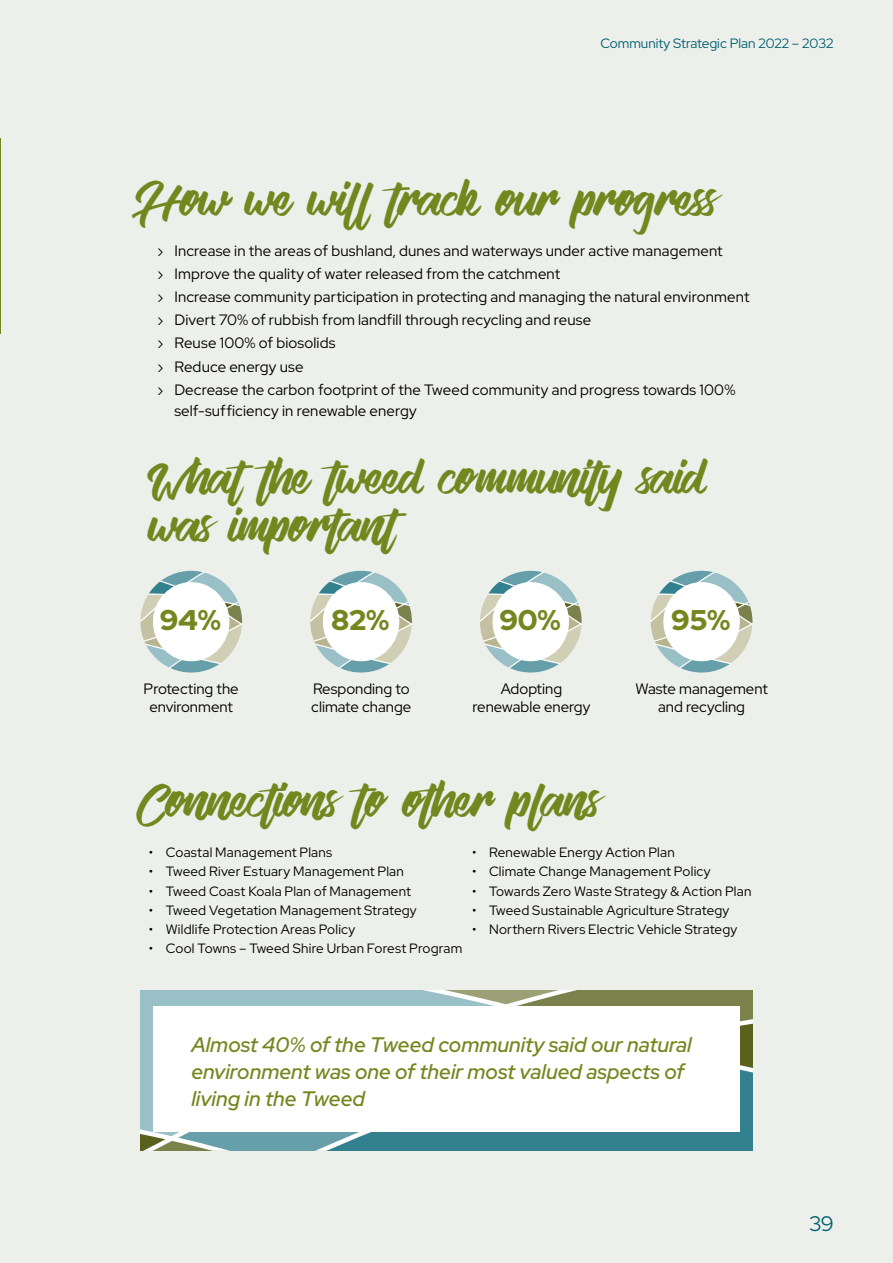
<style>
.page{position:relative;width:893px;height:1263px;background:#fff}
.page>*{position:absolute;margin:0;border:0;box-sizing:border-box;transform-origin:0 0}
.h2-Vendetta{font:37.5px "Vendetta";color:#74871f}
.bull{font:37.5px/48px "Vendetta";color:#74871f}
.percent{font:900 28.5px "Red Hat Display";color:#74871f}
.t1{font:italic 500 21px/27px "Red Hat Display";color:#74871f}
.t2{font:21px "Red Hat Display";color:#006072}
.t3{font:15px/18px "Red Hat Display";letter-spacing:.01em;color:#000;text-align:center}
.t4{font:13.5px "Red Hat Display";letter-spacing:.015em;color:#000}
.t5{font:13.5px "Red Hat Display";color:#006072}
</style>
<div class="page">
<div style="left:1px;top:0;width:892px;height:1263px;background:#edefeb"></div>
<hr style="left:0;top:139px;width:1px;height:195px;background:#74871f">
<svg style="left:140px;top:571px;width:103px;height:101px"></svg>
<div style="left:153px;top:582px;width:76px;height:79px;background:#fff;border-radius:50%"></div>
<svg style="left:310px;top:571px;width:102px;height:101px"></svg>
<div style="left:323px;top:582px;width:76px;height:79px;background:#fff;border-radius:50%"></div>
<svg style="left:480px;top:571px;width:102px;height:101px"></svg>
<div style="left:492px;top:582px;width:77px;height:79px;background:#fff;border-radius:50%"></div>
<svg style="left:651px;top:571px;width:102px;height:101px"></svg>
<div style="left:663px;top:582px;width:77px;height:79px;background:#fff;border-radius:50%"></div>
<div style="left:140px;top:990px;width:131px;height:130px;background:#99bfc7"></div>
<svg style="left:271px;top:990px;width:482px;height:56px"></svg>
<svg style="left:632px;top:1046px;width:121px;height:104px;fill:#33808e"></svg>
<svg style="left:140px;top:1120px;width:38px;height:30px"></svg>
<svg style="left:178px;top:1131px;width:454px;height:19px;fill:#33808e"></svg>
<div style="left:153px;top:1006px;width:587px;height:125px;background:#fff"></div>
<p class="t5" style="left:600px;top:34px;width:235px">Community Strategic Plan 2022 – 2032</p>
<p class="h2-Vendetta" style="left:140px;top:181px;width:575px">How we will track our progress</p>
<p class="t3" style="left:157px;top:241px;width:567px">› Increase in the areas of bushland, dunes and waterways under active management</p>
<p class="t3" style="left:157px;top:264px;width:404px">› Improve the quality of water released from the catchment</p>
<p class="t3" style="left:157px;top:288px;width:594px">› Increase community participation in protecting and managing the natural environment</p>
<p class="t3" style="left:157px;top:311px;width:435px">› Divert 70% of rubbish from landfill through recycling and reuse</p>
<p class="t3" style="left:157px;top:334px;width:180px">› Reuse 100% of biosolids</p>
<p class="t3" style="left:157px;top:357px;width:148px">› Reduce energy use</p>
<p class="t3" style="left:174px;top:379px;width:563px;line-height:21px;text-align:left;text-indent:-17px">› Decrease the carbon footprint of the Tweed community and progress towards 100% self-sufficiency in renewable energy</p>
<p class="bull" style="left:147px;top:457px;width:557px">What the tweed community said was important</p>
<p class="percent" style="left:160px;top:601px;width:63px">94%</p>
<p class="t3" style="left:144px;top:679px;width:97px">Protecting the environment</p>
<p class="percent" style="left:331px;top:601px;width:60px">82%</p>
<p class="t3" style="left:311px;top:679px;width:102px;text-align:left">Responding to climate change</p>
<p class="percent" style="left:499px;top:601px;width:63px">90%</p>
<p class="t3" style="left:473px;top:679px;width:119px">Adopting renewable energy</p>
<p class="percent" style="left:671px;top:601px;width:61px">95%</p>
<p class="t3" style="left:635px;top:679px;width:134px">Waste management and recycling</p>
<p class="h2-Vendetta" style="left:140px;top:782px;width:458px">Connections to other plans</p>
<p class="t4" style="left:149px;top:844px;width:185px">• Coastal Management Plans</p>
<p class="t4" style="left:149px;top:863px;width:257px">• Tweed River Estuary Management Plan</p>
<p class="t4" style="left:149px;top:882px;width:264px">• Tweed Coast Koala Plan of Management</p>
<p class="t4" style="left:149px;top:901px;width:270px">• Tweed Vegetation Management Strategy</p>
<p class="t4" style="left:149px;top:921px;width:208px">• Wildlife Protection Areas Policy</p>
<p class="t4" style="left:472px;top:844px;width:204px">• Renewable Energy Action Plan</p>
<p class="t4" style="left:472px;top:863px;width:240px">• Climate Change Management Policy</p>
<p class="t4" style="left:472px;top:882px;width:281px">• Towards Zero Waste Strategy &amp; Action Plan</p>
<p class="t4" style="left:472px;top:901px;width:259px">• Tweed Sustainable Agriculture Strategy</p>
<p class="t4" style="left:472px;top:921px;width:267px">• Northern Rivers Electric Vehicle Strategy</p>
<p class="t4" style="left:149px;top:940px;width:315px">• Cool Towns – Tweed Shire Urban Forest Program</p>
<p class="t1" style="left:191px;top:1031px;width:502px">Almost 40% of the Tweed community said our natural environment was one of their most valued aspects of living in the Tweed</p>
<h3 class="t2" style="left:809px;top:1209px;width:26px">39</h3>
</div>
